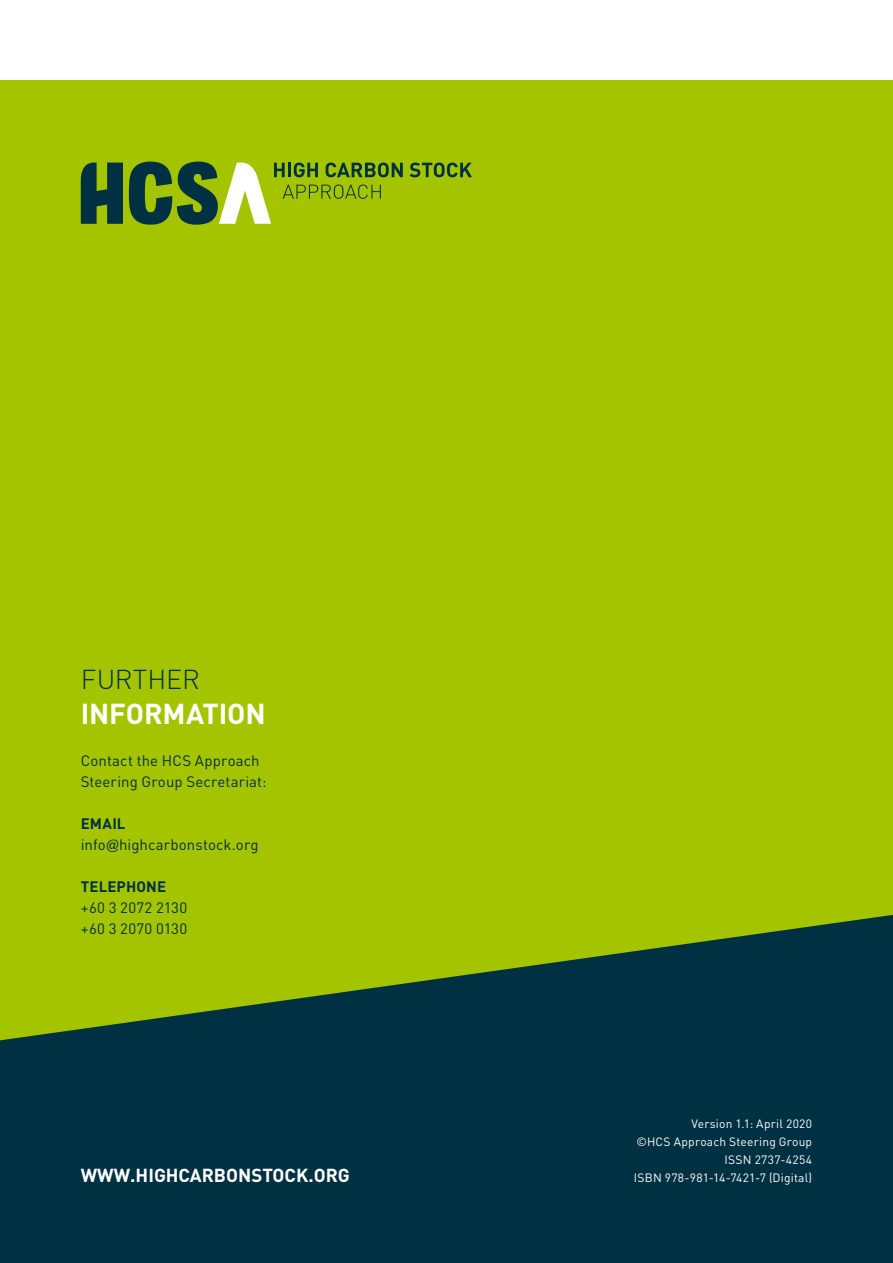
<style>
.page{position:relative;width:893px;height:1263px;background:#fff}
.page>*{position:absolute;margin:0;border:0;box-sizing:border-box;transform-origin:0 0}
.t1{font:700 28.5px "DIN Pro";letter-spacing:-.005em;color:#fff}
.t2{font:300 27px "DIN Pro";color:#003142}
.t3{font:700 18.6px "DIN Pro";color:#fff}
.t4{font:15px/21px "DIN Pro";letter-spacing:.005em;color:#003142}
.t5{font:700 15px "DIN Pro";letter-spacing:.005em;color:#003142}
.t6{font:12px/18px "DIN Pro";letter-spacing:.02em;color:#fff;text-align:right}
.s1{font-weight:700}
.s2{font-family:"Dax";font-weight:700}
</style>
<div class="page">
<div style="left:0;top:81px;width:893px;height:1182px;background:#a4c400"></div>
<svg style="left:0;top:915px;width:893px;height:348px;fill:#003142"></svg>
<svg style="left:410px;top:163px;width:62px;height:14px"></svg>
<svg style="left:81px;top:163px;width:42px;height:61px"></svg>
<svg style="left:129px;top:162px;width:274px;height:63px"></svg>
<h2 class="t2" style="left:81px;top:661px;width:121px">FURTHER</h2>
<h1 class="t1" style="left:81px;top:694px;width:186px">INFORMATION</h1>
<p class="t4" style="left:81px;top:749px;width:187px">Contact the HCS Approach<br>Steering Group Secretariat:</p>
<p class="t4" style="left:81px;top:812px;width:179px"><span class="s1">EMAIL </span>info<span class="s2">@</span>highcarbonstock.org</p>
<p class="t5" style="left:81px;top:876px;width:87px">TELEPHONE</p>
<p class="t4" style="left:81px;top:896px;width:108px">+60 3 2072 2130 +60 3 2070 0130</p>
<p class="t3" style="left:81px;top:1163px;width:271px">WWW.HIGHCARBONSTOCK.ORG</p>
<p class="t6" style="left:634px;top:1114px;width:180px">Version 1.1: April 2020<br>©HCS Approach Steering Group<br>ISSN 2737-4254<br>ISBN 978-981-14-7421-7 (Digital)</p>
</div>
